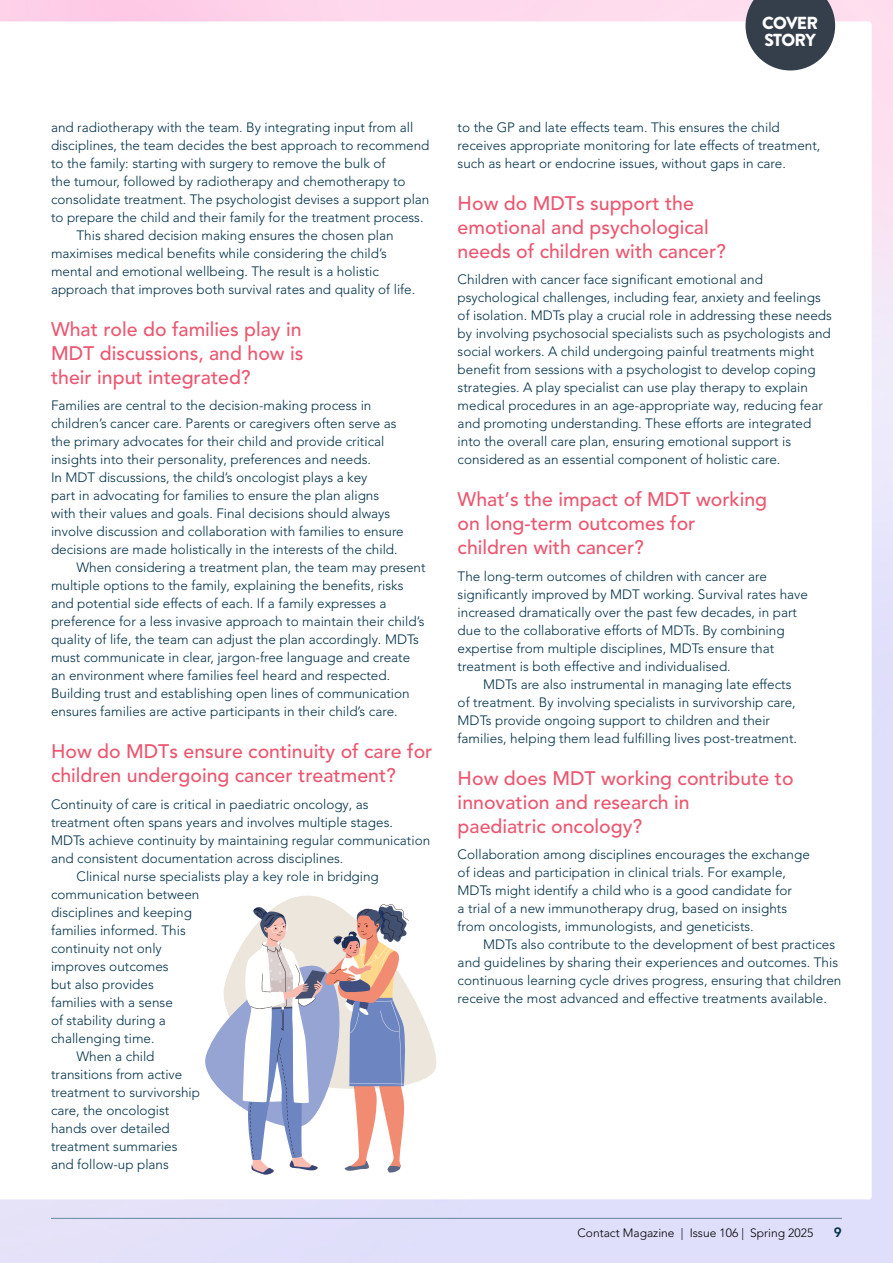
<style>
.page{position:relative;width:893px;height:1263px;background:#fff}
.page>*{position:absolute;margin:0;border:0;box-sizing:border-box;transform-origin:0 0}
.t1{font:500 19.5px/24px "Avenir LT Pro";color:#eb5770}
.t2{font:900 17.4px/17.4px "Brandon Grotesque";letter-spacing:-.04em;color:#fff}
.t3{font:300 13.5px/18px "Avenir LT Pro";color:#003047}
.t4{font:800 13.5px "Avenir LT Pro";color:#003047}
.t5{font:300 12px "Avenir LT Pro";color:#000}
</style>
<div class="page">
<svg style="left:745px;top:0;width:90px;height:70px;background:#545c66"></svg>
<svg style="left:279px;top:895px;width:158px;height:189px"></svg>
<svg style="left:205px;top:904px;width:204px;height:271px"></svg>
<hr style="left:51px;top:1218px;width:791px;height:1px;background:#65879d">
<p class="t2" style="left:762px;top:14px;width:58px">COVER<br>STORY</p>
<p class="t3" style="left:51px;top:118px;width:364px">and radiotherapy with the team. By integrating input from all</p>
<p class="t3" style="left:51px;top:136px;width:380px">disciplines, the team decides the best approach to recommend</p>
<p class="t3" style="left:51px;top:154px;width:336px">to the family: starting with surgery to remove the bulk of</p>
<p class="t3" style="left:51px;top:172px;width:356px">the tumour, followed by radiotherapy and chemotherapy to</p>
<p class="t3" style="left:51px;top:190px;width:380px">consolidate treatment. The psychologist devises a support plan</p>
<p class="t3" style="left:51px;top:208px;width:374px">to prepare the child and their family for the treatment process.</p>
<p class="t3" style="left:77px;top:226px;width:319px">This shared decision making ensures the chosen plan</p>
<p class="t3" style="left:51px;top:244px;width:337px">maximises medical benefits while considering the child’s</p>
<p class="t3" style="left:51px;top:262px;width:329px">mental and emotional wellbeing. The result is a holistic</p>
<p class="t3" style="left:51px;top:280px;width:366px">approach that improves both survival rates and quality of life.</p>
<h1 class="t1" style="left:51px;top:317px;width:254px;text-align:justify">What role do families play in MDT discussions, and how is their input integrated?</h1>
<p class="t3" style="left:51px;top:397px;width:322px">Families are central to the decision-making process in</p>
<p class="t3" style="left:51px;top:415px;width:347px">children’s cancer care. Parents or caregivers often serve as</p>
<p class="t3" style="left:51px;top:433px;width:335px">the primary advocates for their child and provide critical</p>
<p class="t3" style="left:51px;top:451px;width:321px">insights into their personality, preferences and needs.</p>
<p class="t3" style="left:51px;top:469px;width:318px">In MDT discussions, the child’s oncologist plays a key</p>
<p class="t3" style="left:51px;top:487px;width:330px">part in advocating for families to ensure the plan aligns</p>
<p class="t3" style="left:51px;top:505px;width:341px">with their values and goals. Final decisions should always</p>
<p class="t3" style="left:51px;top:523px;width:354px">involve discussion and collaboration with families to ensure</p>
<p class="t3" style="left:51px;top:541px;width:348px">decisions are made holistically in the interests of the child.</p>
<p class="t3" style="left:77px;top:559px;width:350px">When considering a treatment plan, the team may present</p>
<p class="t3" style="left:51px;top:577px;width:354px">multiple options to the family, explaining the benefits, risks</p>
<p class="t3" style="left:51px;top:595px;width:337px">and potential side effects of each. If a family expresses a</p>
<p class="t3" style="left:51px;top:613px;width:375px">preference for a less invasive approach to maintain their child’s</p>
<p class="t3" style="left:51px;top:631px;width:369px">quality of life, the team can adjust the plan accordingly. MDTs</p>
<p class="t3" style="left:51px;top:649px;width:361px">must communicate in clear, jargon-free language and create</p>
<p class="t3" style="left:51px;top:667px;width:341px">an environment where families feel heard and respected.</p>
<p class="t3" style="left:51px;top:685px;width:360px">Building trust and establishing open lines of communication</p>
<p class="t3" style="left:51px;top:703px;width:348px">ensures families are active participants in their child’s care.</p>
<h1 class="t1" style="left:51px;top:740px;width:383px">How do MDTs ensure continuity of care for children undergoing cancer treatment?</h1>
<p class="t3" style="left:51px;top:795px;width:319px">Continuity of care is critical in paediatric oncology, as</p>
<p class="t3" style="left:51px;top:813px;width:343px">treatment often spans years and involves multiple stages.</p>
<p class="t3" style="left:51px;top:831px;width:381px">MDTs achieve continuity by maintaining regular communication</p>
<p class="t3" style="left:51px;top:849px;width:294px">and consistent documentation across disciplines.</p>
<p class="t3" style="left:77px;top:867px;width:304px">Clinical nurse specialists play a key role in bridging</p>
<p class="t3" style="left:51px;top:885px;width:150px">communication between</p>
<p class="t3" style="left:51px;top:903px;width:143px">disciplines and keeping</p>
<p class="t3" style="left:51px;top:921px;width:136px">families informed. This</p>
<p class="t3" style="left:51px;top:939px;width:112px">continuity not only</p>
<p class="t3" style="left:51px;top:957px;width:119px">improves outcomes</p>
<p class="t3" style="left:51px;top:975px;width:104px">but also provides</p>
<p class="t3" style="left:51px;top:993px;width:123px">families with a sense</p>
<p class="t3" style="left:51px;top:1011px;width:116px">of stability during a</p>
<p class="t3" style="left:51px;top:1029px;width:105px">challenging time.</p>
<p class="t3" style="left:77px;top:1047px;width:80px">When a child</p>
<p class="t3" style="left:51px;top:1065px;width:133px">transitions from active</p>
<p class="t3" style="left:51px;top:1083px;width:151px">treatment to survivorship</p>
<p class="t3" style="left:51px;top:1101px;width:120px">care, the oncologist</p>
<p class="t3" style="left:51px;top:1119px;width:120px">hands over detailed</p>
<p class="t3" style="left:51px;top:1137px;width:128px">treatment summaries</p>
<p class="t3" style="left:51px;top:1155px;width:119px">and follow-up plans</p>
<p class="t3" style="left:458px;top:118px;width:364px">to the GP and late effects team. This ensures the child receives appropriate monitoring for late effects of treatment, such as heart or endocrine issues, without gaps in care.</p>
<h1 class="t1" style="left:458px;top:191px;width:270px">How do MDTs support the emotional and psychological needs of children with cancer?</h1>
<p class="t3" style="left:458px;top:271px;width:376px">Children with cancer face significant emotional and psychological challenges, including fear, anxiety and feelings of isolation. MDTs play a crucial role in addressing these needs by involving psychosocial specialists such as psychologists and social workers. A child undergoing painful treatments might benefit from sessions with a psychologist to develop coping strategies. A play specialist can use play therapy to explain medical procedures in an age-appropriate way, reducing fear and promoting understanding. These efforts are integrated into the overall care plan, ensuring emotional support is considered as an essential component of holistic care.</p>
<h1 class="t1" style="left:458px;top:488px;width:311px">What’s the impact of MDT working on long-term outcomes for children with cancer?</h1>
<p class="t3" style="left:458px;top:567px;width:352px">The long-term outcomes of children with cancer are significantly improved by MDT working. Survival rates have increased dramatically over the past few decades, in part due to the collaborative efforts of MDTs. By combining expertise from multiple disciplines, MDTs ensure that treatment is both effective and individualised.</p>
<p class="t3" style="left:458px;top:675px;width:341px;text-indent:26px">MDTs are also instrumental in managing late effects of treatment. By involving specialists in survivorship care, MDTs provide ongoing support to children and their families, helping them lead fulfilling lives post-treatment.</p>
<h1 class="t1" style="left:458px;top:766px;width:337px">How does MDT working contribute to innovation and research in<br>paediatric oncology?</h1>
<p class="t3" style="left:458px;top:846px;width:354px">Collaboration among disciplines encourages the exchange of ideas and participation in clinical trials. For example, MDTs might identify a child who is a good candidate for<br>a trial of a new immunotherapy drug, based on insights from oncologists, immunologists, and geneticists.</p>
<p class="t3" style="left:458px;top:936px;width:385px;text-indent:26px">MDTs also contribute to the development of best practices and guidelines by sharing their experiences and outcomes. This continuous learning cycle drives progress, ensuring that children receive the most advanced and effective treatments available.</p>
<p class="t5" style="left:577px;top:1225px;width:237px">Contact Magazine | Issue 106 | Spring 2025</p>
<p class="t4" style="left:834px;top:1224px;width:9px">9</p>
</div>
